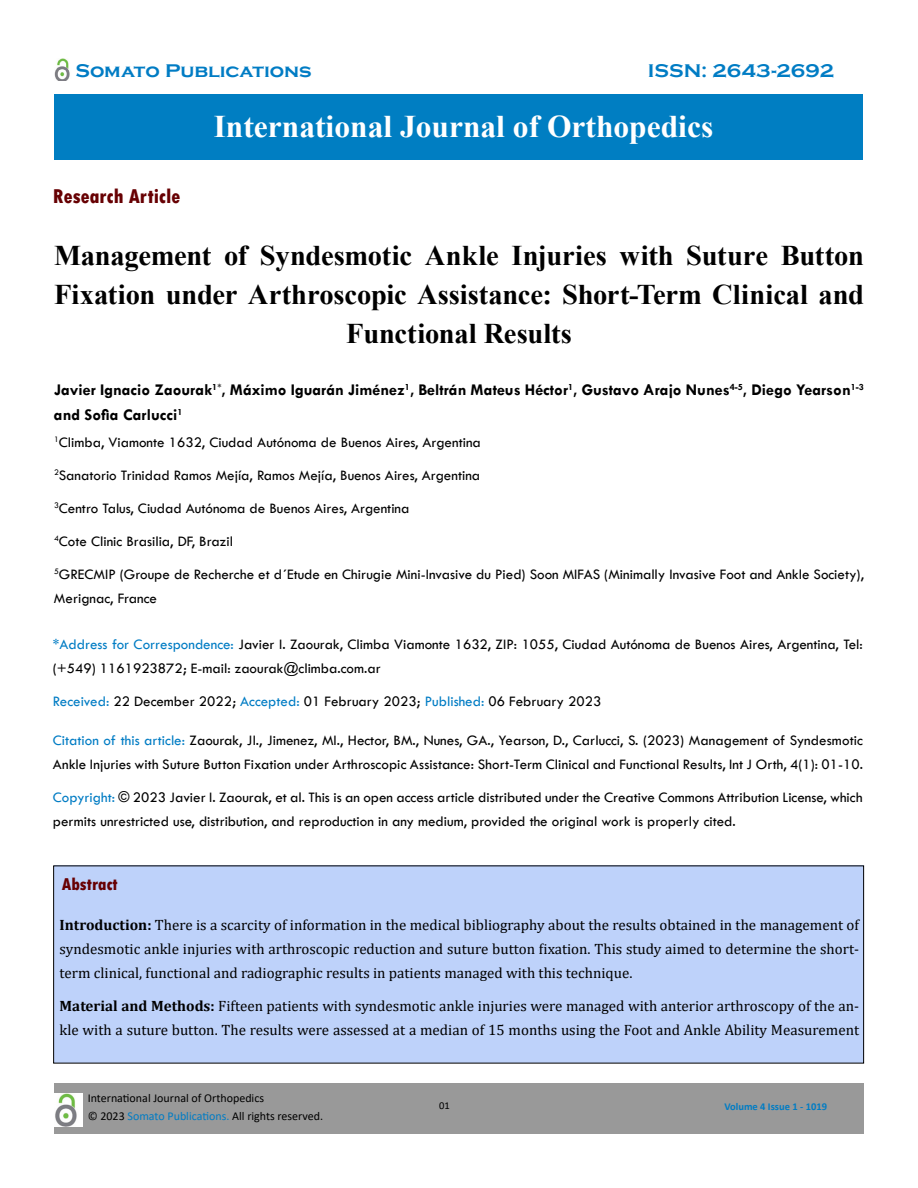
<style>
.page{position:relative;width:918px;height:1188px;background:#fff}
.page>*{position:absolute;margin:0;border:0;box-sizing:border-box;transform-origin:0 0}
.t1{font:700 31.5px "Times New Roman";color:#fff}
.t2{font:700 28.5px/39px "Times New Roman";letter-spacing:-.005em;color:#000;text-align:center}
.t3{font:800 condensed 21px "Tw Cen";color:#670003}
.t4{font:700 18.9px "Copperplate Gothic";color:#007cc4;scale:1.07 1}
.t5{font:800 condensed 18px "Tw Cen";color:#670003}
.t6{font:700 16.5px/24.8px "Tw Cen";color:#000}
.t7{font:15px/24px "Tw Cen";color:#000}
.t8{font:15px/24px "Cambria";color:#000;text-align:justify}
.t9{font:12px/18px "Calibri";color:#000}
.t10{font:700 10.5px "Calibri";color:#007cc4}
.t11{font:10.5px "Calibri";color:#000}
.s1{color:#007cc4}
.s2{font-weight:700}
</style>
<div class="page">
<div style="left:55px;top:94px;width:808px;height:66px;background:#007ec2"></div>
<div style="left:54px;top:866px;width:810px;height:197px;background:#bed2fa"></div>
<div style="left:54px;top:1083px;width:810px;height:51px;background:#999"></div>
<img style="left:54px;top:1094px;width:28px;height:32px">
<img style="left:54px;top:58px;width:16px;height:23px">
<p class="t4" style="left:75px;top:60px;width:222px">Somato Publications</p>
<p class="t4" style="left:648px;top:60px;width:176px">ISSN: 2643-2692</p>
<h3 class="t3" style="left:53px;top:184px;width:129px">Research Article</h3>
<h1 class="t1" style="left:214px;top:104px;width:501px">International Journal of Orthopedics</h1>
<h2 class="t2" style="left:54px;top:235px;width:812px">Management of Syndesmotic Ankle Injuries with Suture Button<br>Fixation under Arthroscopic Assistance: Short-Term Clinical and<br>Functional Results</h2>
<p class="t6" style="left:54px;top:377px;width:812px">Javier Ignacio Zaourak<sup>1*</sup>, Máximo Iguarán Jiménez<sup>1</sup>, Beltrán Mateus Héctor<sup>1</sup>, Gustavo Arajo Nunes<sup>4-5</sup>, Diego Yearson<sup>1-3 </sup>and Sofia Carlucci<sup>1</sup></p>
<p class="t7" style="left:54px;top:430px;width:428px"><sup>1</sup>Climba, Viamonte 1632, Ciudad Autónoma de Buenos Aires, Argentina</p>
<p class="t7" style="left:54px;top:463px;width:428px"><sup>2</sup>Sanatorio Trinidad Ramos Mejía, Ramos Mejía, Buenos Aires, Argentina</p>
<p class="t7" style="left:54px;top:496px;width:357px"><sup>3</sup>Centro Talus, Ciudad Autónoma de Buenos Aires, Argentina</p>
<p class="t7" style="left:54px;top:529px;width:181px"><sup>4</sup>Cote Clinic Brasilia, DF, Brazil</p>
<p class="t7" style="left:54px;top:562px;width:812px"><sup>5</sup>GRECMIP (Groupe de Recherche et d´Etude en Chirugie Mini-Invasive du Pied) Soon MIFAS (Minimally Invasive Foot and Ankle Society),<br>Merignac, France</p>
<p class="t7" style="left:53px;top:633px;width:811px"><span class="s1">*Address for Correspondence:</span> Javier I. Zaourak, Climba Viamonte 1632, ZIP: 1055, Ciudad Autónoma de Buenos Aires, Argentina, Tel: (+549) 1161923872; E-mail: zaourak@climba.com.ar</p>
<p class="t7" style="left:53px;top:690px;width:550px"><span class="s1">Received:</span> 22 December 2022; <span class="s1">Accepted:</span> 01 February 2023; <span class="s1">Published:</span> 06 February 2023</p>
<p class="t7" style="left:53px;top:729px;width:812px"><span class="s1">Citation of this article:</span> Zaourak, JI., Jimenez, MI., Hector, BM., Nunes, GA., Yearson, D., Carlucci, S. (2023) Management of Syndesmotic<br>Ankle Injuries with Suture Button Fixation under Arthroscopic Assistance: Short-Term Clinical and Functional Results, Int J Orth, 4(1): 01-10.</p>
<p class="t7" style="left:53px;top:786px;width:812px"><span class="s1">Copyright:</span> © 2023 Javier I. Zaourak, et al. This is an open access article distributed under the Creative Commons Attribution License, which permits unrestricted use, distribution, and reproduction in any medium, provided the original work is properly cited.</p>
<p class="t5" style="left:62px;top:873px;width:57px">Abstract</p>
<p class="t8" style="left:60px;top:912px;width:801px"><span class="s2">Introduction:</span> There is a scarcity of information in the medical bibliography about the results obtained in the management of syndesmotic ankle injuries with arthroscopic reduction and suture button fixation. This study aimed to determine the short&shy;term clinical, functional and radiographic results in patients managed with this technique.</p>
<p class="t8" style="left:60px;top:993px;width:801px"><span class="s2">Material and Methods:</span> Fifteen patients with syndesmotic ankle injuries were managed with anterior arthroscopy of the an&shy;kle with a suture button. The results were assessed at a median of 15 months using the Foot and Ankle Ability Measurement</p>
<p class="t9" style="left:88px;top:1088px;width:237px">International Journal of Orthopedics<br>© 2023 <span class="s1">Somato Publications.</span> All rights reserved.</p>
<p class="t11" style="left:439px;top:1098px;width:12px">01</p>
<p class="t10" style="left:724px;top:1099px;width:104px">Volume 4 Issue 1 - 1019</p>
</div>
